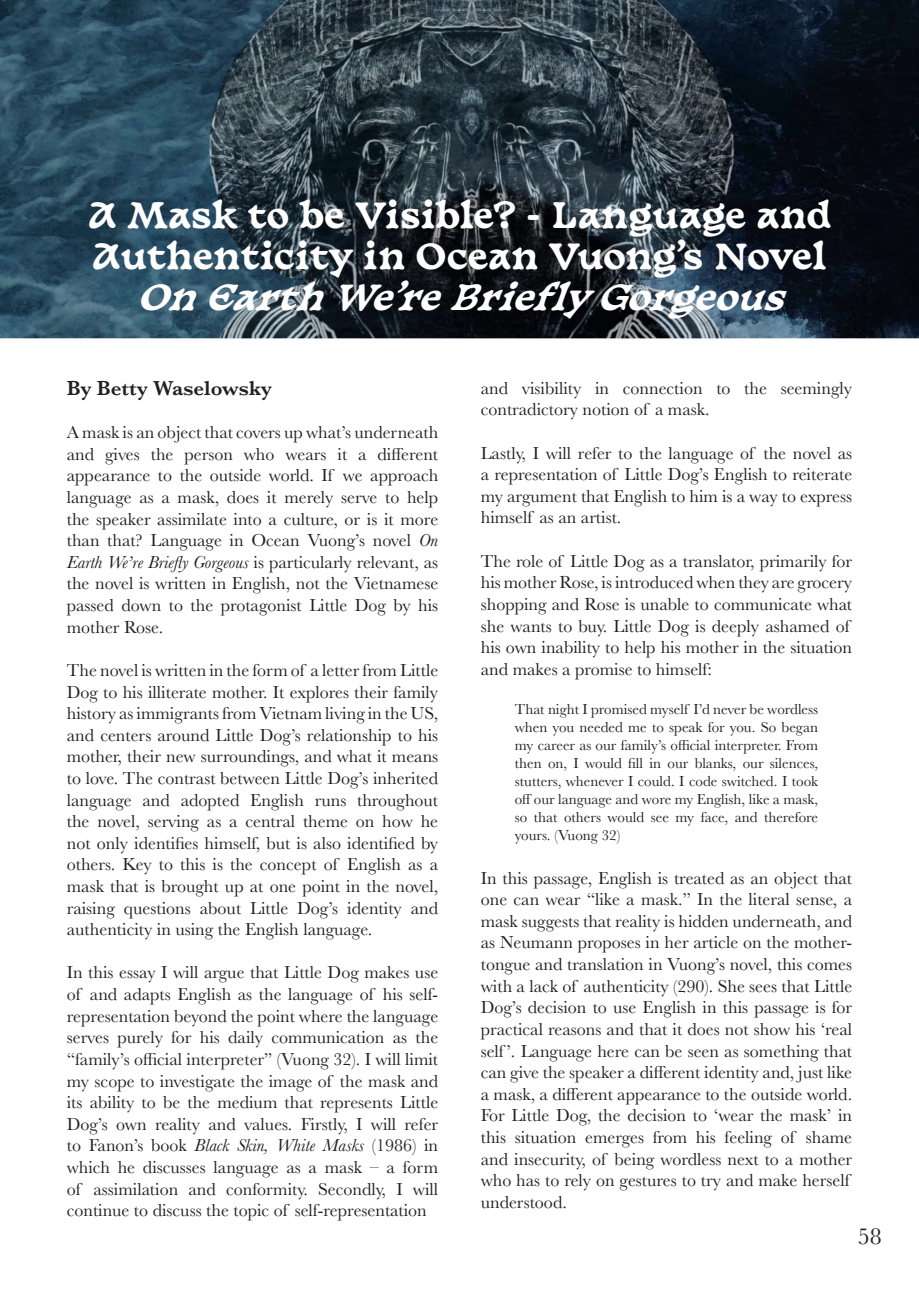
<style>
.page{position:relative;width:919px;height:1289px;background:#fff}
.page>*{position:absolute;margin:0;border:0;box-sizing:border-box;transform-origin:0 0}
.t1{font:700 34.5px/41.4px "Basteleur";color:#fff;text-align:center}
.t2{font:24px "Baskerville";color:#231f20}
.t3{font:600 21px "Baskerville";color:#231f20}
.t4{font:18px/21.6px "Baskerville";color:#231f20;text-align:justify}
.t5{font:15px/18px "Baskerville";color:#231f20;text-align:justify}
.s1{font-style:italic}
</style>
<div class="page">
<img style="left:0;top:0;width:918px;height:339px">
<p class="t1" style="left:88px;top:191px;width:743px">A Mask to be Visible? - Language and<br>Authenticity in Ocean Vuong's Novel<br><span class="s1">OnEarthWe'reBrieflyGorgeous</span></p>
<p class="t3" style="left:67px;top:373px;width:207px">By Betty Waselowsky</p>
<p class="t4" style="left:67px;top:422px;width:373px">A mask is an object that covers up what’s underneath and gives the person who wears it a different appearance to the outside world. If we approach language as a mask, does it merely serve to help the speaker assimilate into a culture, or is it more than that? Language in Ocean Vuong’s novel <span class="s1">On Earth We’re Briefly Gorgeous</span> is particularly relevant, as the novel is written in English, not the Vietnamese passed down to the protagonist Little Dog by his mother Rose.</p>
<p class="t4" style="left:67px;top:659px;width:373px">The novel is written in the form of a letter from Little Dog to his illiterate mother. It explores their family history as immigrants from Vietnam living in the US, and centers around Little Dog’s relationship to his mother, their new surroundings, and what it means to love. The contrast between Little Dog’s inherited language and adopted English runs throughout the novel, serving as a central theme on how he not only identifies himself, but is also identified by others. Key to this is the concept of English as a mask that is brought up at one point in the novel, raising questions about Little Dog’s identity and authenticity in using the English language.</p>
<p class="t4" style="left:67px;top:962px;width:373px">In this essay I will argue that Little Dog makes use of and adapts English as the language of his self&shy;representation beyond the point where the language serves purely for his daily communication as the “family’s official interpreter” (Vuong 32). I will limit my scope to investigate the image of the mask and its ability to be the medium that represents Little Dog’s own reality and values. Firstly, I will refer to Fanon’s book <span class="s1">Black Skin, White Masks</span> (1986) in which he discusses language as a mask – a form of assimilation and conformity. Secondly, I will continue to discuss the topic of self-representation</p>
<p class="t4" style="left:480px;top:377px;width:373px">and visibility in connection to the seemingly contradictory notion of a mask.</p>
<p class="t4" style="left:480px;top:442px;width:373px">Lastly, I will refer to the language of the novel as a representation of Little Dog’s English to reiterate my argument that English to him is a way to express himself as an artist.</p>
<p class="t4" style="left:480px;top:550px;width:373px;text-align:left">The role of Little Dog as a translator, primarily for his mother Rose, is introduced when they are grocery shopping and Rose is unable to communicate what she wants to buy. Little Dog is deeply ashamed of his own inability to help his mother in the situation and makes a promise to himself:</p>
<p class="t5" style="left:514px;top:700px;width:305px">That night I promised myself I’d never be wordless when you needed me to speak for you. So began my career as our family’s official interpreter. From then on, I would fill in our blanks, our silences, stutters, whenever I could. I code switched. I took off our language and wore my English, like a mask, so that others would see my face, and therefore yours. (Vuong 32)</p>
<p class="t4" style="left:480px;top:867px;width:373px;text-align:left">In this passage, English is treated as an object that one can wear “like a mask.” In the literal sense, a mask suggests that reality is hidden underneath, and as Neumann proposes in her article on the mother&shy;tongue and translation in Vuong’s novel, this comes with a lack of authenticity (290). She sees that Little Dog’s decision to use English in this passage is for practical reasons and that it does not show his ‘real self ’. Language here can be seen as something that can give the speaker a different identity and, just like a mask, a different appearance to the outside world.<br>For Little Dog, the decision to ‘wear the mask’ in this situation emerges from his feeling of shame and insecurity, of being wordless next to a mother who has to rely on gestures to try and make herself understood.</p>
<p class="t2" style="left:857px;top:1220px;width:25px">58</p>
</div>
